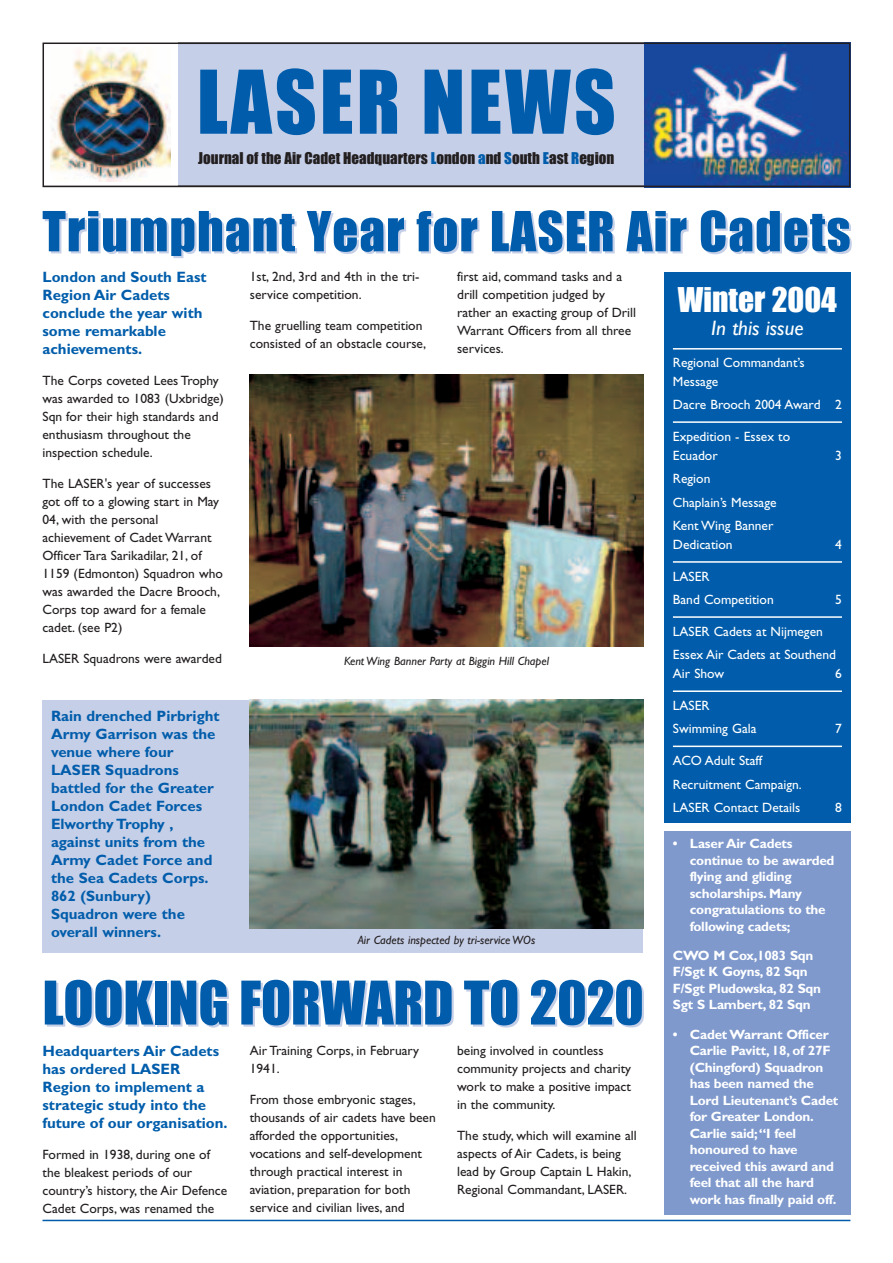
<style>
.page{position:relative;width:893px;height:1263px;background:#fff}
.page>*{position:absolute;margin:0;border:0;box-sizing:border-box;transform-origin:0 0}
.t1{font:81px "Impact";letter-spacing:.035em;color:#015dab}
.t2{font:55.5px "Impact";letter-spacing:-.005em;color:#015dab}
.t3{font:51px "Impact";letter-spacing:.02em;color:#015dab}
.t4{font:31.5px "Impact";color:#fff}
.t5{font:italic 21px "Gill Sans";color:#fff}
.t6{font:700 15px/18px "Gill Sans";color:#015dab}
.t7{font:15px "Impact";color:#231f20}
.t8{font:13.5px/18px "Gill Sans";color:#231f20}
.t9{font:700 13.5px/16.5px "Gill Sans";letter-spacing:-.015em;color:#fff}
.t10{font:13.5px/23.2px "Gill Sans";color:#fff}
.t11{font:italic 12px "Gill Sans";color:#231f20}
.s1{color:#015dab}
</style>
<div class="page">
<div style="left:43px;top:700px;width:600px;height:252px;background:#c6cfe8"></div>
<div style="left:43px;top:43px;width:807px;height:143px;background:#c6cfe8"></div>
<div style="left:43px;top:43px;width:135px;height:144px;background:#fff"></div>
<img style="left:51px;top:48px;width:120px;height:134px">
<img style="left:644px;top:46px;width:203px;height:138px">
<div style="left:43px;top:43px;width:807px;height:144px;border:2px solid #231f20"></div>
<img style="left:250px;top:700px;width:393px;height:229px">
<div style="left:664px;top:272px;width:186px;height:551px;background:#015dab"></div>
<hr style="left:673px;top:348px;width:169px;height:2px;background:#fff">
<hr style="left:673px;top:421px;width:169px;height:2px;background:#fff">
<hr style="left:673px;top:561px;width:169px;height:2px;background:#fff">
<hr style="left:673px;top:616px;width:169px;height:2px;background:#fff">
<hr style="left:673px;top:690px;width:169px;height:2px;background:#fff">
<hr style="left:673px;top:745px;width:169px;height:2px;background:#fff">
<div style="left:664px;top:831px;width:186px;height:383px;background:#7f99cd"></div>
<img style="left:250px;top:374px;width:393px;height:273px">
<hr style="left:43px;top:1220px;width:807px;height:1px;background:#015dab">
<h1 class="t1" style="left:197px;top:76px;width:420px">LASER NEWS</h1>
<p class="t7" style="left:198px;top:153px;width:418px">Journal of the Air Cadet Headquarters <span class="s1">L</span>ondon <span class="s1">a</span>nd <span class="s1">S</span>outh <span class="s1">E</span>ast <span class="s1">R</span>egion</p>
<h3 class="t3" style="left:42px;top:215px;width:810px">Triumphant Year for LASER Air Cadets</h3>
<p class="t6" style="left:43px;top:270px;width:165px">London and South East<br>Region Air Cadets conclude the year with some remarkable achievements.</p>
<p class="t8" style="left:43px;top:373px;width:183px">The Corps coveted Lees Trophy was awarded to 1083 (Uxbridge)<br>Sqn for their high standards and enthusiasm throughout the inspection schedule.</p>
<p class="t8" style="left:43px;top:476px;width:182px">The LASER's year of successes got off to a glowing start in May<br>04, with the personal achievement of Cadet Warrant<br>Officer Tara Sarikadilar, 21, of<br>1159 (Edmonton) Squadron who was awarded the Dacre Brooch,<br>Corps top award for a female cadet. (see P2)</p>
<p class="t8" style="left:43px;top:651px;width:181px">LASER Squadrons were awarded</p>
<p class="t6" style="left:51px;top:709px;width:170px">Rain drenched Pirbright<br>Army Garrison was the venue where four<br>LASER Squadrons battled for the Greater<br>London Cadet Forces<br>Elworthy Trophy , against units from the<br>Army Cadet Force and the Sea Cadets Corps.<br>862 (Sunbury)<br>Squadron were the overall winners.</p>
<p class="t8" style="left:250px;top:269px;width:171px">1st, 2nd, 3rd and 4th in the tri&shy;service competition.</p>
<p class="t8" style="left:250px;top:318px;width:178px">The gruelling team competition consisted of an obstacle course,</p>
<p class="t8" style="left:457px;top:269px;width:181px">first aid, command tasks and a drill competition judged by rather an exacting group of Drill<br>Warrant Officers from all three services.</p>
<p class="t11" style="left:344px;top:656px;width:206px">Kent Wing Banner Party at Biggin Hill Chapel</p>
<p class="t11" style="left:358px;top:936px;width:179px">Air Cadets inspected by tri-service WOs</p>
<h2 class="t2" style="left:43px;top:985px;width:603px">LOOKING FORWARD TO 2020</h2>
<p class="t6" style="left:43px;top:1044px;width:187px">Headquarters Air Cadets has ordered LASER<br>Region to implement a strategic study into the future of our organisation.</p>
<p class="t8" style="left:43px;top:1147px;width:186px">Formed in 1938, during one of the bleakest periods of our country’s history, the Air Defence<br>Cadet Corps, was renamed the</p>
<p class="t8" style="left:250px;top:1043px;width:171px">Air Training Corps, in February<br>1941.</p>
<p class="t8" style="left:250px;top:1092px;width:188px">From those embryonic stages, thousands of air cadets have been afforded the opportunities, vocations and self-development through practical interest in aviation, preparation for both service and civilian lives, and</p>
<p class="t8" style="left:457px;top:1043px;width:176px">being involved in countless community projects and charity work to make a positive impact in the community.</p>
<p class="t8" style="left:457px;top:1128px;width:181px">The study, which will examine all aspects of Air Cadets, is being lead by Group Captain L Hakin,<br>Regional Commandant, LASER.</p>
<h3 class="t4" style="left:678px;top:289px;width:161px">Winter 2004</h3>
<h3 class="t5" style="left:711px;top:321px;width:94px">In this issue</h3>
<p class="t10" style="left:673px;top:354px;width:133px;line-height:19px">Regional Commandant’s<br>Message</p>
<p class="t10" style="left:673px;top:395px;width:171px">Dacre Brooch 2004 Award 2</p>
<p class="t10" style="left:673px;top:428px;width:119px;line-height:19px">Expedition - Essex to<br>Ecuador</p>
<p class="t10" style="left:835px;top:445px;width:8px">3</p>
<p class="t10" style="left:673px;top:469px;width:105px">Region<br>Chaplain’s Message<br>Kent Wing Banner</p>
<p class="t10" style="left:673px;top:534px;width:61px">Dedication</p>
<p class="t10" style="left:835px;top:534px;width:8px">4</p>
<p class="t10" style="left:673px;top:566px;width:102px">LASER<br>Band Competition</p>
<p class="t10" style="left:835px;top:589px;width:8px">5</p>
<p class="t10" style="left:673px;top:621px;width:165px">LASER Cadets at Nijmegen<br>Essex Air Cadets at Southend</p>
<p class="t10" style="left:673px;top:664px;width:53px">Air Show</p>
<p class="t10" style="left:835px;top:664px;width:8px">6</p>
<p class="t10" style="left:673px;top:695px;width:85px">LASER<br>Swimming Gala</p>
<p class="t10" style="left:835px;top:719px;width:8px">7</p>
<p class="t10" style="left:673px;top:751px;width:130px">ACO Adult Staff<br>Recruitment Campaign.<br>LASER Contact Details</p>
<p class="t10" style="left:835px;top:797px;width:8px">8</p>
<p class="t9" style="left:690px;top:837px;width:146px;text-indent:-17px">• Laser Air Cadets continue to be awarded flying and gliding scholarships. Many congratulations to the following cadets;</p>
<p class="t9" style="left:673px;top:948px;width:150px">CWO M Cox,1083 Sqn<br>F/Sgt K Goyns, 82 Sqn<br>F/Sgt Pludowska, 82 Sqn<br>Sgt S Lambert, 82 Sqn</p>
<p class="t9" style="left:690px;top:1027px;width:150px;text-indent:-17px">• Cadet Warrant Officer<br>Carlie Pavitt, 18, of 27F (Chingford) Squadron has been named the<br>Lord Lieutenant’s Cadet for Greater London.<br>Carlie said;“I feel honoured to have received this award and feel that all the hard work has finally paid off.</p>
</div>
